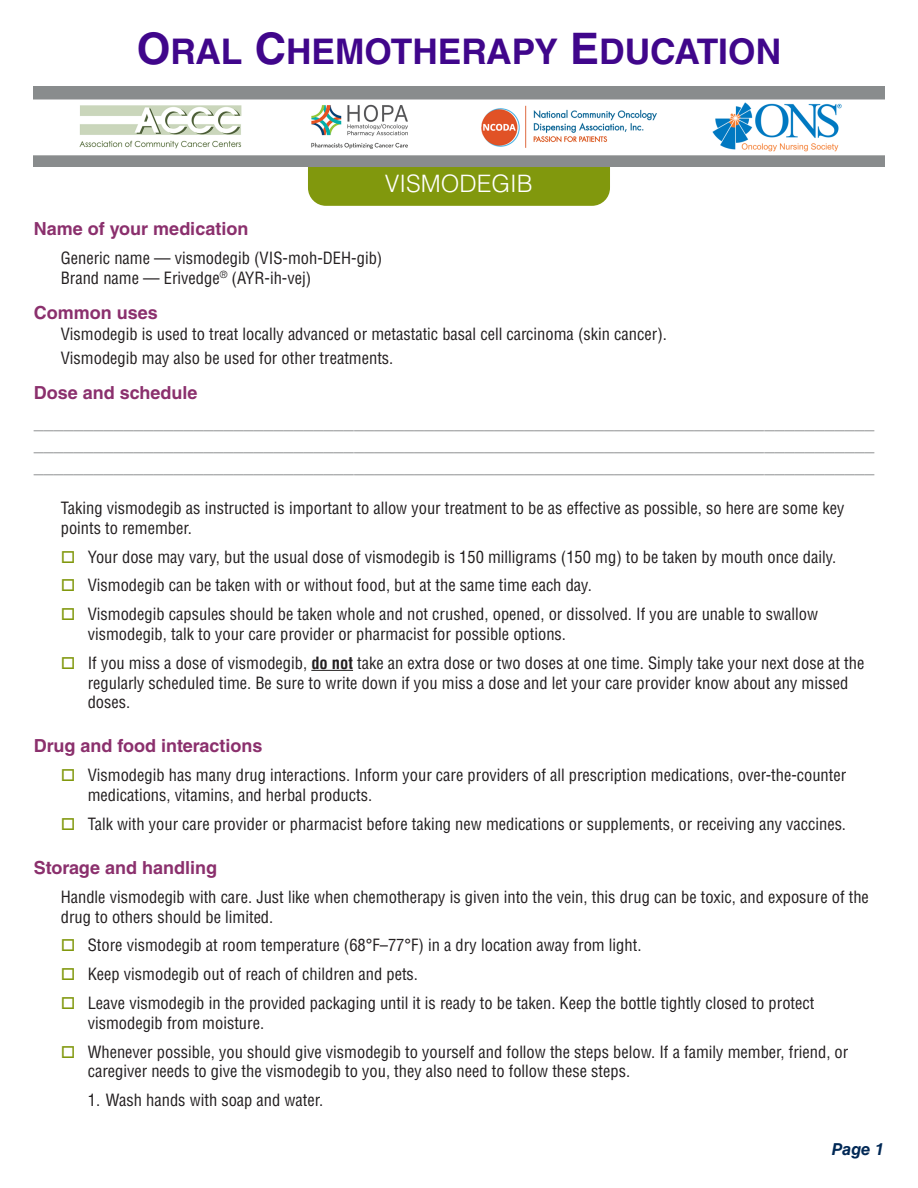
<style>
.page{position:relative;width:918px;height:1188px;background:#fff}
.page>*{position:absolute;margin:0;border:0;box-sizing:border-box;transform-origin:0 0}
.t1{font:700 35.4px "Helvetica LT Std";color:#40068b}
.drug_name{font:300 24px "Helvetica LT Std";color:#fff}
.t2{font:700 18px "Helvetica LT Std";color:#8a8b8d}
.subhead{font:700 18px "Helvetica LT Std";color:#8b306d}
.text{font:condensed 16.5px/19.8px "Helvetica LT Std";color:#231f20}
.t3{font:italic 700 16.5px "Helvetica LT Std";color:#002855}
.s1{font-size:43.5px}
.s2{color:#81980d}
.s3{font-weight:700}
</style>
<div class="page">
<div style="left:308px;top:139px;width:302px;height:67px;background:#81980d;border-radius:18px"></div>
<img style="left:34px;top:87px;width:850px;height:80px">
<hr style="left:311px;top:670px;width:42px;height:1px;background:#231f20">
<p class="t1" style="left:137px;top:30px;width:646px"><span class="s1">O</span>RAL <span class="s1">C</span>HEMOTHERAPY <span class="s1">E</span>DUCATION</p>
<p class="drug_name" style="left:385px;top:169px;width:150px">VISMODEGIB</p>
<p class="subhead" style="left:34px;top:218px;width:216px">Name of your medication</p>
<p class="text" style="left:61px;top:248px;width:323px">Generic name — vismodegib (VIS-moh-DEH-gib)</p>
<p class="text" style="left:61px;top:268px;width:252px">Brand name — Erivedge<sup>®</sup> (AYR-ih-vej)</p>
<p class="subhead" style="left:34px;top:301px;width:126px">Common uses</p>
<p class="text" style="left:61px;top:324px;width:608px">Vismodegib is used to treat locally advanced or metastatic basal cell carcinoma (skin cancer).</p>
<p class="text" style="left:61px;top:348px;width:334px">Vismodegib may also be used for other treatments.</p>
<p class="subhead" style="left:34px;top:381px;width:165px">Dose and schedule</p>
<p class="t2" style="left:34px;top:412px;width:842px">____________________________________________________________________________________</p>
<p class="t2" style="left:34px;top:434px;width:842px">____________________________________________________________________________________</p>
<p class="t2" style="left:34px;top:455px;width:842px">____________________________________________________________________________________</p>
<p class="text" style="left:61px;top:498px;width:785px">Taking vismodegib as instructed is important to allow your treatment to be as effective as possible, so here are some key points to remember.</p>
<p class="text" style="left:61px;top:547px;width:777px"><span class="s2">□</span> Your dose may vary, but the usual dose of vismodegib is 150 milligrams (150 mg) to be taken by mouth once daily.</p>
<p class="text" style="left:61px;top:575px;width:533px"><span class="s2">□</span> Vismodegib can be taken with or without food, but at the same time each day.</p>
<p class="text" style="left:88px;top:604px;width:732px;text-indent:-27px"><span class="s2">□</span> Vismodegib capsules should be taken whole and not crushed, opened, or dissolved. If you are unable to swallow vismodegib, talk to your care provider or pharmacist for possible options.</p>
<p class="text" style="left:88px;top:653px;width:778px;text-indent:-27px"><span class="s2">□</span> If you miss a dose of vismodegib, <span class="s3">do not</span> take an extra dose or two doses at one time. Simply take your next dose at the regularly scheduled time. Be sure to write down if you miss a dose and let your care provider know about any missed doses.</p>
<p class="subhead" style="left:34px;top:735px;width:230px">Drug and food interactions</p>
<p class="text" style="left:88px;top:765px;width:760px;text-indent:-27px"><span class="s2">□</span> Vismodegib has many drug interactions. Inform your care providers of all prescription medications, over-the-counter medications, vitamins, and herbal products.</p>
<p class="text" style="left:61px;top:814px;width:787px"><span class="s2">□</span> Talk with your care provider or pharmacist before taking new medications or supplements, or receiving any vaccines.</p>
<p class="subhead" style="left:34px;top:857px;width:185px">Storage and handling</p>
<p class="text" style="left:61px;top:887px;width:810px">Handle vismodegib with care. Just like when chemotherapy is given into the vein, this drug can be toxic, and exposure of the drug to others should be limited.</p>
<p class="text" style="left:61px;top:935px;width:582px"><span class="s2">□</span> Store vismodegib at room temperature (68°F–77°F) in a dry location away from light.</p>
<p class="text" style="left:61px;top:964px;width:359px"><span class="s2">□</span> Keep vismodegib out of reach of children and pets.</p>
<p class="text" style="left:88px;top:993px;width:728px;text-indent:-27px"><span class="s2">□</span> Leave vismodegib in the provided packaging until it is ready to be taken. Keep the bottle tightly closed to protect vismodegib from moisture.</p>
<p class="text" style="left:88px;top:1042px;width:762px;text-indent:-27px"><span class="s2">□</span> Whenever possible, you should give vismodegib to yourself and follow the steps below. If a family member, friend, or caregiver needs to give the vismodegib to you, they also need to follow these steps.</p>
<p class="text" style="left:88px;top:1090px;width:237px">1. Wash hands with soap and water.</p>
<p class="t3" style="left:832px;top:1139px;width:54px">Page 1</p>
</div>
